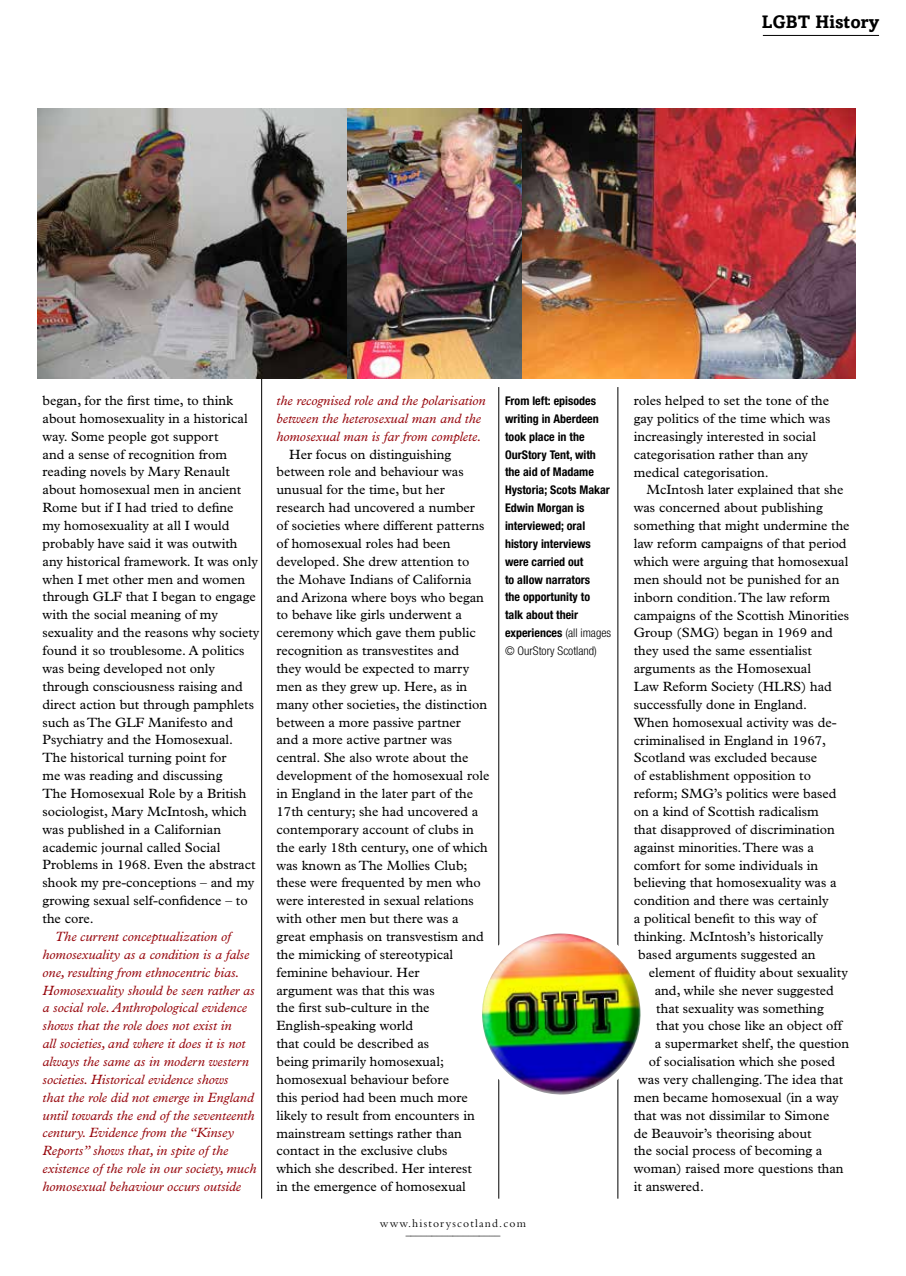
<style>
.page{position:relative;width:906px;height:1276px;background:#fff}
.page>*{position:absolute;margin:0;border:0;box-sizing:border-box;transform-origin:0 0}
.t1{font:700 18px "Amasis MT Std";color:#000}
.t2{font:13.5px/17.9px "Plantin Std";color:#000}
.t3{font:italic 13.5px/17.9px "Plantin Std";color:#97060c}
.t4{font:700 condensed 12px/17.9px "Helvetica Neue LT Std";color:#000}
.t5{font:11.7px "Bembo Std";letter-spacing:.1em;color:#000}
.t6{font:10.5px "Bembo Std";color:#000}
.s1{font-weight:300}
</style>
<div class="page">
<hr style="left:763px;top:35px;width:116px;height:1px;background:#000">
<hr style="left:261px;top:108px;width:1px;height:1090px;background:#000">
<hr style="left:498px;top:387px;width:1px;height:811px;background:#000">
<hr style="left:617px;top:387px;width:1px;height:811px;background:#000">
<img style="left:347px;top:108px;width:175px;height:270px">
<img style="left:522px;top:108px;width:333px;height:270px">
<img style="left:38px;top:108px;width:309px;height:270px">
<img style="left:482px;top:933px;width:159px;height:163px">
<h1 class="t1" style="left:762px;top:10px;width:119px">LGBT History</h1>
<p class="t2" style="left:43px;top:391px;width:218px">began, for the first time, to think about homosexuality in a historical way. Some people got support<br>and a sense of recognition from reading novels by Mary Renault about homosexual men in ancient<br>Rome but if I had tried to define<br>my homosexuality at all I would probably have said it was outwith any historical framework. It was only when I met other men and women through GLF that I began to engage with the social meaning of my sexuality and the reasons why society found it so troublesome. A politics was being developed not only through consciousness raising and direct action but through pamphlets such as The GLF Manifesto and<br>Psychiatry and the Homosexual.<br>The historical turning point for<br>me was reading and discussing<br>The Homosexual Role by a British sociologist, Mary McIntosh, which was published in a Californian academic journal called Social<br>Problems in 1968. Even the abstract shook my pre-conceptions – and my growing sexual self-confidence – to the core.</p>
<p class="t3" style="left:43px;top:927px;width:215px;text-indent:13px">The current conceptualization of homosexuality as a condition is a false one, resulting from ethnocentric bias.<br>Homosexuality should be seen rather as a social role. Anthropological evidence shows that the role does not exist in<br>all societies, and where it does it is not always the same as in modern western societies. Historical evidence shows<br>that the role did not emerge in England until towards the end of the seventeenth century. Evidence from the “Kinsey Reports” shows that, in spite of the existence of the role in our society, much homosexual behaviour occurs outside</p>
<p class="t3" style="left:276px;top:391px;width:211px">the recognised role and the polarisation between the heterosexual man and the homosexual man is far from complete.</p>
<p class="t2" style="left:276px;top:445px;width:214px;text-indent:13px">Her focus on distinguishing between role and behaviour was unusual for the time, but her research had uncovered a number of societies where different patterns of homosexual roles had been developed. She drew attention to the Mohave Indians of California and Arizona where boys who began to behave like girls underwent a ceremony which gave them public recognition as transvestites and<br>they would be expected to marry men as they grew up. Here, as in many other societies, the distinction between a more passive partner<br>and a more active partner was central. She also wrote about the development of the homosexual role in England in the later part of the<br>17th century; she had uncovered a contemporary account of clubs in the early 18th century, one of which was known as The Mollies Club; these were frequented by men who were interested in sexual relations with other men but there was a great emphasis on transvestism and the mimicking of stereotypical feminine behaviour. Her<br>argument was that this was<br>the first sub-culture in the<br>English-speaking world<br>that could be described as<br>being primarily homosexual; homosexual behaviour before<br>this period had been much more likely to result from encounters in mainstream settings rather than contact in the exclusive clubs<br>which she described. Her interest<br>in the emergence of homosexual</p>
<p class="t4" style="left:505px;top:391px;width:108px">From left: episodes writing in Aberdeen took place in the<br>OurStory Tent, with the aid of Madame<br>Hystoria; Scots Makar<br>Edwin Morgan is interviewed; oral history interviews were carried out<br>to allow narrators<br>the opportunity to talk about their experiences <span class="s1">(all images © OurStory Scotland)</span></p>
<p class="t5" style="left:380px;top:1217px;width:148px">www.historyscotland.com</p>
<p class="t6" style="left:406px;top:1225px;width:96px">__________________</p>
<p class="t2" style="left:634px;top:392px;width:198px">roles helped to set the tone of the gay politics of the time which was increasingly interested in social categorisation rather than any medical categorisation.</p>
<p class="t2" style="left:646px;top:481px;width:198px">McIntosh later explained that she</p>
<p class="t2" style="left:634px;top:499px;width:190px">was concerned about publishing</p>
<p class="t2" style="left:634px;top:517px;width:217px">something that might undermine the</p>
<p class="t2" style="left:634px;top:534px;width:214px">law reform campaigns of that period</p>
<p class="t2" style="left:634px;top:552px;width:216px">which were arguing that homosexual</p>
<p class="t2" style="left:634px;top:570px;width:207px">men should not be punished for an</p>
<p class="t2" style="left:634px;top:588px;width:198px">inborn condition. The law reform</p>
<p class="t2" style="left:634px;top:606px;width:217px">campaigns of the Scottish Minorities</p>
<p class="t2" style="left:634px;top:624px;width:200px">Group (SMG) began in 1969 and</p>
<p class="t2" style="left:634px;top:642px;width:180px">they used the same essentialist</p>
<p class="t2" style="left:634px;top:660px;width:179px">arguments as the Homosexual</p>
<p class="t2" style="left:634px;top:677px;width:200px">Law Reform Society (HLRS) had</p>
<p class="t2" style="left:634px;top:695px;width:175px">successfully done in England.</p>
<p class="t2" style="left:634px;top:713px;width:204px">When homosexual activity was de-</p>
<p class="t2" style="left:634px;top:731px;width:194px">criminalised in England in 1967,</p>
<p class="t2" style="left:634px;top:749px;width:185px">Scotland was excluded because</p>
<p class="t2" style="left:634px;top:767px;width:179px">of establishment opposition to</p>
<p class="t2" style="left:634px;top:785px;width:204px">reform; SMG’s politics were based</p>
<p class="t2" style="left:634px;top:802px;width:187px">on a kind of Scottish radicalism</p>
<p class="t2" style="left:634px;top:820px;width:203px">that disapproved of discrimination</p>
<p class="t2" style="left:634px;top:838px;width:182px">against minorities. There was a</p>
<p class="t2" style="left:634px;top:856px;width:186px">comfort for some individuals in</p>
<p class="t2" style="left:634px;top:874px;width:204px">believing that homosexuality was a</p>
<p class="t2" style="left:634px;top:892px;width:196px">condition and there was certainly</p>
<p class="t2" style="left:634px;top:910px;width:184px">a political benefit to this way of</p>
<p class="t2" style="left:634px;top:927px;width:191px">thinking. McIntosh’s historically</p>
<p class="t2" style="left:638px;top:945px;width:179px">based arguments suggested an</p>
<p class="t2" style="left:649px;top:963px;width:201px">element of fluidity about sexuality</p>
<p class="t2" style="left:655px;top:981px;width:181px">and, while she never suggested</p>
<p class="t2" style="left:656px;top:999px;width:169px">that sexuality was something</p>
<p class="t2" style="left:656px;top:1017px;width:187px">that you chose like an object off</p>
<p class="t2" style="left:655px;top:1035px;width:196px">a supermarket shelf, the question</p>
<p class="t2" style="left:649px;top:1052px;width:188px">of socialisation which she posed</p>
<p class="t2" style="left:638px;top:1070px;width:206px">was very challenging. The idea that</p>
<p class="t2" style="left:634px;top:1088px;width:206px">men became homosexual (in a way</p>
<p class="t2" style="left:634px;top:1106px;width:197px">that was not dissimilar to Simone</p>
<p class="t2" style="left:634px;top:1124px;width:179px">de Beauvoir’s theorising about</p>
<p class="t2" style="left:634px;top:1142px;width:190px">the social process of becoming a</p>
<p class="t2" style="left:634px;top:1160px;width:211px">woman) raised more questions than</p>
<p class="t2" style="left:634px;top:1177px;width:72px">it answered.</p>
</div>
